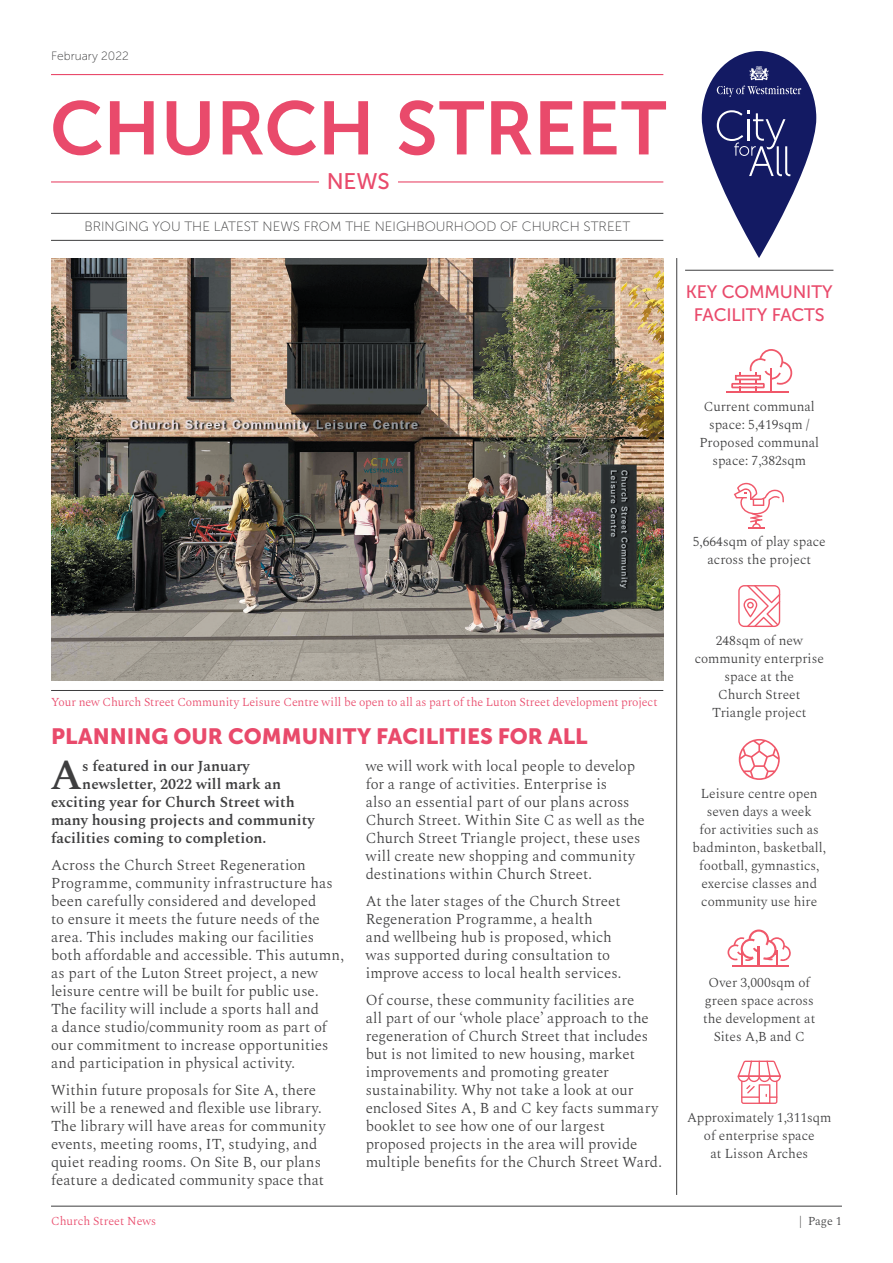
<style>
.page{position:relative;width:893px;height:1263px;background:#fff}
.page>*{position:absolute;margin:0;border:0;box-sizing:border-box;transform-origin:0 0}
.t1{font:75px "Museo Sans 700";color:#e94a6b}
.t2{font:600 42.3px "Spectral";color:#3e3e3f}
.t3{font:22.5px "Museo Sans 500";color:#e94a6b}
.t4{font:22.05px "Museo Sans 900";color:#e94a6b}
.t5{font:18px/22.5px "Museo Sans 500";letter-spacing:-.01em;color:#e94a6b;text-align:center}
.t6{font:300 15px/18px "Spectral";color:#3e3e3f}
.t7{font:600 15px "Spectral";color:#3e3e3f}
.t8{font:300 13.5px/18px "Spectral";color:#3e3e3f;text-align:center}
.t9{font:13.5px "Museo Sans 100";color:#3e3e3f}
.t10{font:300 12px "Spectral";letter-spacing:-.005em;color:#e94a6b}
.t11{font:12px "Museo Sans 100";color:#3e3e3f}
.t12{font:300 12px "Spectral";color:#3e3e3f}
</style>
<div class="page">
<hr style="left:51px;top:1206px;width:791px;height:1px;background:#3e3e3f">
<hr style="left:51px;top:181px;width:612px;height:2px;background:#e94a6b">
<div style="left:319px;top:165px;width:79px;height:32px;background:#fff"></div>
<hr style="left:676px;top:258px;width:1px;height:937px;background:#3e3e3f">
<hr style="left:51px;top:74px;width:612px;height:1px;background:#e94a6b">
<hr style="left:51px;top:213px;width:612px;height:1px;background:#3e3e3f">
<hr style="left:51px;top:240px;width:612px;height:1px;background:#3e3e3f">
<svg style="left:702px;top:51px;width:114px;height:207px"></svg>
<img style="left:51px;top:258px;width:612px;height:423px">
<hr style="left:51px;top:690px;width:612px;height:1px;background:#3e3e3f">
<hr style="left:685px;top:270px;width:148px;height:1px;background:#3e3e3f">
<hr style="left:726px;top:391px;width:63px;height:2px;background:#f0586a">
<svg style="left:731px;top:349px;width:62px;height:42px"></svg>
<svg style="left:734px;top:483px;width:50px;height:45px"></svg>
<svg style="left:738px;top:585px;width:42px;height:42px"></svg>
<svg style="left:739px;top:739px;width:41px;height:41px"></svg>
<svg style="left:738px;top:1060px;width:43px;height:44px"></svg>
<svg style="left:727px;top:929px;width:64px;height:37px"></svg>
<p class="t11" style="left:51px;top:50px;width:79px">February 2022</p>
<h1 class="t1" style="left:50px;top:87px;width:618px">CHURCH STREET</h1>
<h3 class="t3" style="left:327px;top:168px;width:64px">NEWS</h3>
<p class="t9" style="left:84px;top:219px;width:547px">BRINGING YOU THE LATEST NEWS FROM THE NEIGHBOURHOOD OF CHURCH STREET</p>
<p class="t5" style="left:686px;top:281px;width:149px">KEY COMMUNITY<br>FACILITY FACTS</p>
<p class="t8" style="left:699px;top:397px;width:121px">Current communal space: 5,419sqm /<br>Proposed communal space: 7,382sqm</p>
<p class="t8" style="left:693px;top:532px;width:134px">5,664sqm of play space across the project</p>
<p class="t10" style="left:51px;top:693px;width:608px">Your new Church Street Community Leisure Centre will be open to all as part of the Luton Street development project</p>
<h3 class="t4" style="left:51px;top:724px;width:538px">PLANNING OUR COMMUNITY FACILITIES FOR ALL</h3>
<h2 class="t2" style="left:50px;top:744px;width:34px">A</h2>
<p class="t7" style="left:82px;top:755px;width:169px">s featured in our January</p>
<p class="t6" style="left:366px;top:756px;width:281px">we will work with local people to develop for a range of activities. Enterprise is<br>also an essential part of our plans across Church Street. Within Site C as well as the Church Street Triangle project, these uses will create new shopping and community destinations within Church Street.</p>
<p class="t6" style="left:366px;top:891px;width:257px">At the later stages of the Church Street Regeneration Programme, a health<br>and wellbeing hub is proposed, which was supported during consultation to improve access to local health services.</p>
<p class="t6" style="left:366px;top:990px;width:298px">Of course, these community facilities are<br>all part of our ‘whole place’ approach to the regeneration of Church Street that includes but is not limited to new housing, market improvements and promoting greater sustainability. Why not take a look at our enclosed Sites A, B and C key facts summary booklet to see how one of our largest proposed projects in the area will provide multiple benefits for the Church Street Ward.</p>
<p class="t7" style="left:82px;top:773px;width:200px">newsletter, 2022 will mark an</p>
<p class="t7" style="left:51px;top:791px;width:245px">exciting year for Church Street with</p>
<p class="t7" style="left:51px;top:809px;width:265px">many housing projects and community</p>
<p class="t7" style="left:51px;top:827px;width:217px">facilities coming to completion.</p>
<p class="t6" style="left:51px;top:855px;width:294px">Across the Church Street Regeneration Programme, community infrastructure has been carefully considered and developed<br>to ensure it meets the future needs of the area. This includes making our facilities both affordable and accessible. This autumn, as part of the Luton Street project, a new leisure centre will be built for public use.<br>The facility will include a sports hall and<br>a dance studio/community room as part of our commitment to increase opportunities and participation in physical activity.</p>
<p class="t6" style="left:51px;top:1080px;width:276px">Within future proposals for Site A, there will be a renewed and flexible use library.<br>The library will have areas for community events, meeting rooms, IT, studying, and quiet reading rooms. On Site B, our plans feature a dedicated community space that</p>
<p class="t8" style="left:695px;top:631px;width:131px">248sqm of new community enterprise space at the<br>Church Street<br>Triangle project</p>
<p class="t8" style="left:693px;top:784px;width:135px">Leisure centre open seven days a week<br>for activities such as badminton, basketball, football, gymnastics, exercise classes and community use hire</p>
<p class="t8" style="left:703px;top:973px;width:114px">Over 3,000sqm of green space across the development at<br>Sites A,B and C</p>
<p class="t8" style="left:687px;top:1108px;width:146px">Approximately 1,311sqm of enterprise space<br>at Lisson Arches</p>
<p class="t10" style="left:51px;top:1212px;width:107px">Church Street News</p>
<p class="t12" style="left:799px;top:1212px;width:44px">| Page 1</p>
</div>
